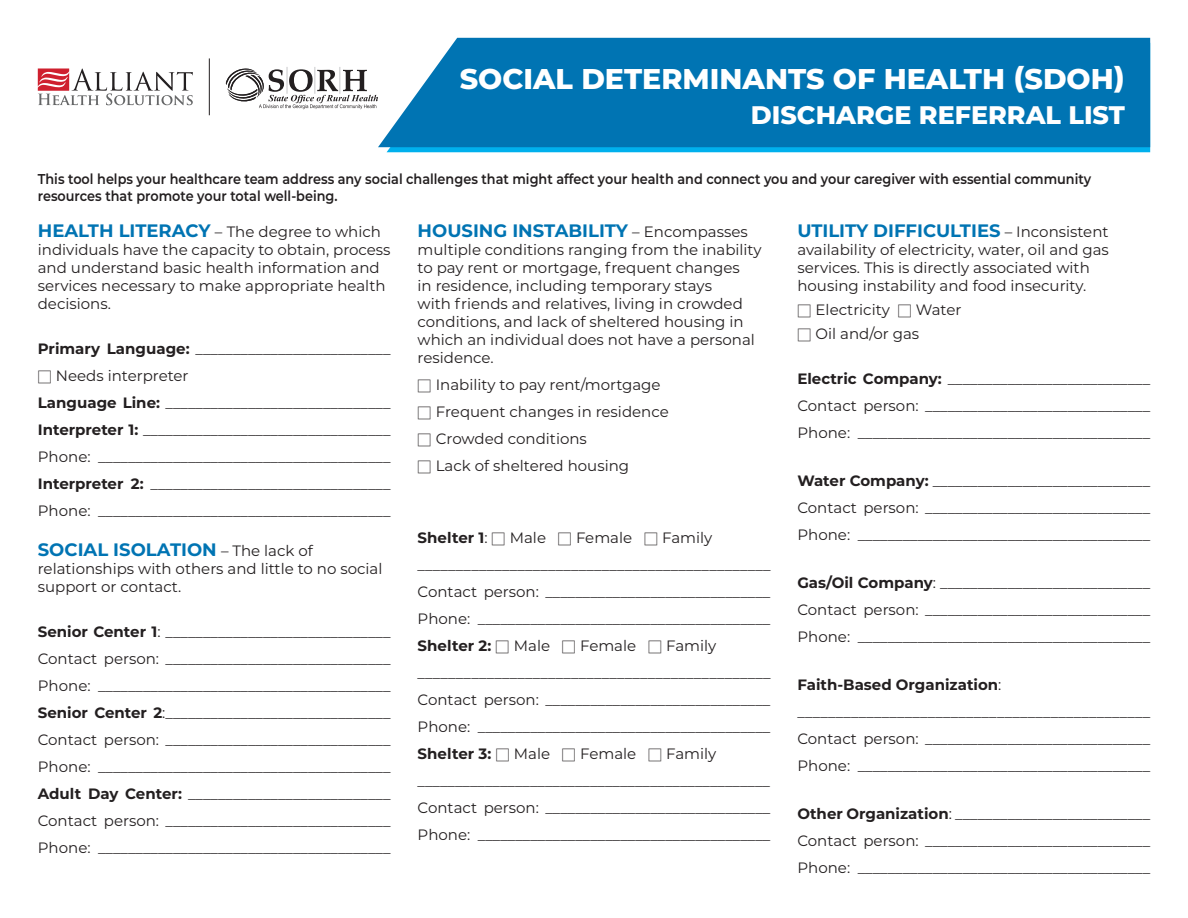
<style>
.page{position:relative;width:1188px;height:918px;background:#fff}
.page>*{position:absolute;margin:0;border:0;box-sizing:border-box;transform-origin:0 0}
.t1{font:800 28.5px "Montserrat";color:#fff}
.t2{font:800 25.35px "Montserrat";color:#fff}
.t3{font:700 18px "Montserrat";color:#0074b3}
.t4{font:15px/18px "Montserrat";color:#231f20}
.t5{font:700 15px "Montserrat";color:#231f20}
.t6{font:600 14.25px/17.1px "Montserrat";color:#231f20;scale:.9 1}
.s1{font-weight:700;font-size:18px;color:#0074b3}
.s2{font-weight:700}
.s3{font-weight:400;font-size:15px;color:#231f20}
.s4{font-weight:400}
</style>
<div class="page">
<svg style="left:387px;top:147px;width:763px;height:5px;background:#00adea"></svg>
<div style="left:378px;top:38px;width:772px;height:109px;background:#0074b3"></div>
<svg style="left:38px;top:68px;width:155px;height:37px"></svg>
<svg style="left:226px;top:67px;width:152px;height:42px"></svg>
<hr style="left:209px;top:58px;width:1px;height:57px;background:#231f20">
<p class="t1" style="left:460px;top:58px;width:667px">SOCIAL DETERMINANTS OF HEALTH (SDOH)</p>
<p class="t2" style="left:751px;top:97px;width:375px">DISCHARGE REFERRAL LIST</p>
<p class="t6" style="left:38px;top:169px;width:1172px">This tool helps your healthcare team address any social challenges that might affect your health and connect you and your caregiver with essential community resources that promote your total well-being.</p>
<p class="t4" style="left:38px;top:222px;width:354px"><span class="s1">HEALTH LITERACY</span> – The degree to which individuals have the capacity to obtain, process and understand basic health information and services necessary to make appropriate health decisions.</p>
<p class="t4" style="left:38px;top:339px;width:354px"><span class="s2">Primary Language:</span> __________________________</p>
<p class="t4" style="left:56px;top:366px;width:134px">Needs interpreter</p>
<p class="t4" style="left:38px;top:393px;width:354px"><span class="s2">Language Line:</span> ______________________________</p>
<p class="t4" style="left:38px;top:420px;width:354px"><span class="s2">Interpreter 1:</span> _________________________________</p>
<p class="t4" style="left:38px;top:447px;width:354px">Phone: _______________________________________</p>
<p class="t4" style="left:38px;top:474px;width:354px"><span class="s2">Interpreter 2:</span> ________________________________</p>
<p class="t4" style="left:38px;top:501px;width:354px">Phone: _______________________________________</p>
<p class="t3" style="left:38px;top:536px;width:277px">SOCIAL ISOLATION <span class="s3">– The lack of</span></p>
<p class="t4" style="left:38px;top:559px;width:346px">relationships with others and little to no social support or contact.</p>
<p class="t4" style="left:38px;top:622px;width:354px"><span class="s2">Senior Center 1</span>: ______________________________</p>
<p class="t4" style="left:38px;top:649px;width:354px">Contact person: ______________________________</p>
<p class="t4" style="left:38px;top:676px;width:354px">Phone: _______________________________________</p>
<p class="t4" style="left:38px;top:703px;width:354px"><span class="s2">Senior Center 2</span>:______________________________</p>
<p class="t4" style="left:38px;top:730px;width:354px">Contact person: ______________________________</p>
<p class="t4" style="left:38px;top:757px;width:354px">Phone: _______________________________________</p>
<p class="t4" style="left:38px;top:784px;width:354px"><span class="s2">Adult Day Center:</span> ___________________________</p>
<p class="t4" style="left:38px;top:811px;width:354px">Contact person: ______________________________</p>
<p class="t4" style="left:38px;top:838px;width:354px">Phone: _______________________________________</p>
<p class="t3" style="left:418px;top:218px;width:332px">HOUSING INSTABILITY <span class="s3">– Encompasses</span></p>
<p class="t4" style="left:418px;top:240px;width:346px">multiple conditions ranging from the inability to pay rent or mortgage, frequent changes<br>in residence, including temporary stays<br>with friends and relatives, living in crowded conditions, and lack of sheltered housing in which an individual does not have a personal residence.</p>
<p class="t4" style="left:436px;top:375px;width:226px">Inability to pay rent/mortgage</p>
<p class="t4" style="left:436px;top:402px;width:235px">Frequent changes in residence</p>
<p class="t4" style="left:436px;top:429px;width:153px">Crowded conditions</p>
<p class="t4" style="left:436px;top:456px;width:195px">Lack of sheltered housing</p>
<p class="t4" style="left:418px;top:524px;width:354px;line-height:27px;text-indent:245px">Family ______________________________________________</p>
<p class="t4" style="left:418px;top:582px;width:354px">Contact person: ______________________________</p>
<p class="t4" style="left:418px;top:609px;width:354px">Phone: _______________________________________</p>
<p class="t5" style="left:418px;top:635px;width:134px">Shelter 2: <span class="s4">Male</span></p>
<p class="t4" style="left:580px;top:636px;width:58px">Female</p>
<p class="t5" style="left:418px;top:527px;width:130px">Shelter 1<span class="s4">: Male</span></p>
<p class="t4" style="left:576px;top:528px;width:58px">Female</p>
<p class="t4" style="left:418px;top:632px;width:354px;line-height:27px;text-indent:249px">Family ______________________________________________</p>
<p class="t4" style="left:418px;top:690px;width:354px">Contact person: ______________________________</p>
<p class="t4" style="left:418px;top:717px;width:354px">Phone: _______________________________________</p>
<p class="t5" style="left:418px;top:743px;width:134px">Shelter 3: <span class="s4">Male</span></p>
<p class="t4" style="left:580px;top:744px;width:58px">Female</p>
<p class="t4" style="left:418px;top:740px;width:354px;line-height:27px;text-indent:249px">Family _______________________________________________</p>
<p class="t4" style="left:418px;top:798px;width:354px">Contact person: ______________________________</p>
<p class="t4" style="left:418px;top:825px;width:354px">Phone: _______________________________________</p>
<p class="t3" style="left:797px;top:218px;width:313px">UTILITY DIFFICULTIES <span class="s3">– Inconsistent</span></p>
<p class="t4" style="left:797px;top:240px;width:313px">availability of electricity, water, oil and gas services. This is directly associated with housing instability and food insecurity.</p>
<p class="t4" style="left:816px;top:300px;width:76px">Electricity</p>
<p class="t4" style="left:916px;top:300px;width:47px">Water</p>
<p class="t4" style="left:816px;top:324px;width:105px">Oil and/or gas</p>
<p class="t4" style="left:797px;top:369px;width:354px"><span class="s2">Electric Company:</span> ___________________________</p>
<p class="t4" style="left:797px;top:396px;width:354px">Contact person: ______________________________</p>
<p class="t4" style="left:797px;top:423px;width:354px">Phone: _______________________________________</p>
<p class="t4" style="left:797px;top:471px;width:354px"><span class="s2">Water Company:</span> _____________________________</p>
<p class="t4" style="left:797px;top:498px;width:354px">Contact person: ______________________________</p>
<p class="t4" style="left:797px;top:525px;width:354px">Phone: _______________________________________</p>
<p class="t4" style="left:797px;top:573px;width:354px"><span class="s2">Gas/Oil Company</span>: ____________________________</p>
<p class="t4" style="left:797px;top:600px;width:354px">Contact person: ______________________________</p>
<p class="t4" style="left:797px;top:627px;width:354px">Phone: _______________________________________</p>
<p class="t5" style="left:797px;top:674px;width:206px">Faith-Based Organization<span class="s4">:</span></p>
<p class="t4" style="left:797px;top:702px;width:354px">______________________________________________</p>
<p class="t4" style="left:797px;top:729px;width:354px">Contact person: ______________________________</p>
<p class="t4" style="left:797px;top:756px;width:354px">Phone: _______________________________________</p>
<p class="t4" style="left:797px;top:804px;width:354px"><span class="s2">Other Organization</span>: __________________________</p>
<p class="t4" style="left:797px;top:831px;width:354px">Contact person: ______________________________</p>
<p class="t4" style="left:797px;top:858px;width:354px">Phone: _______________________________________</p>
</div>
